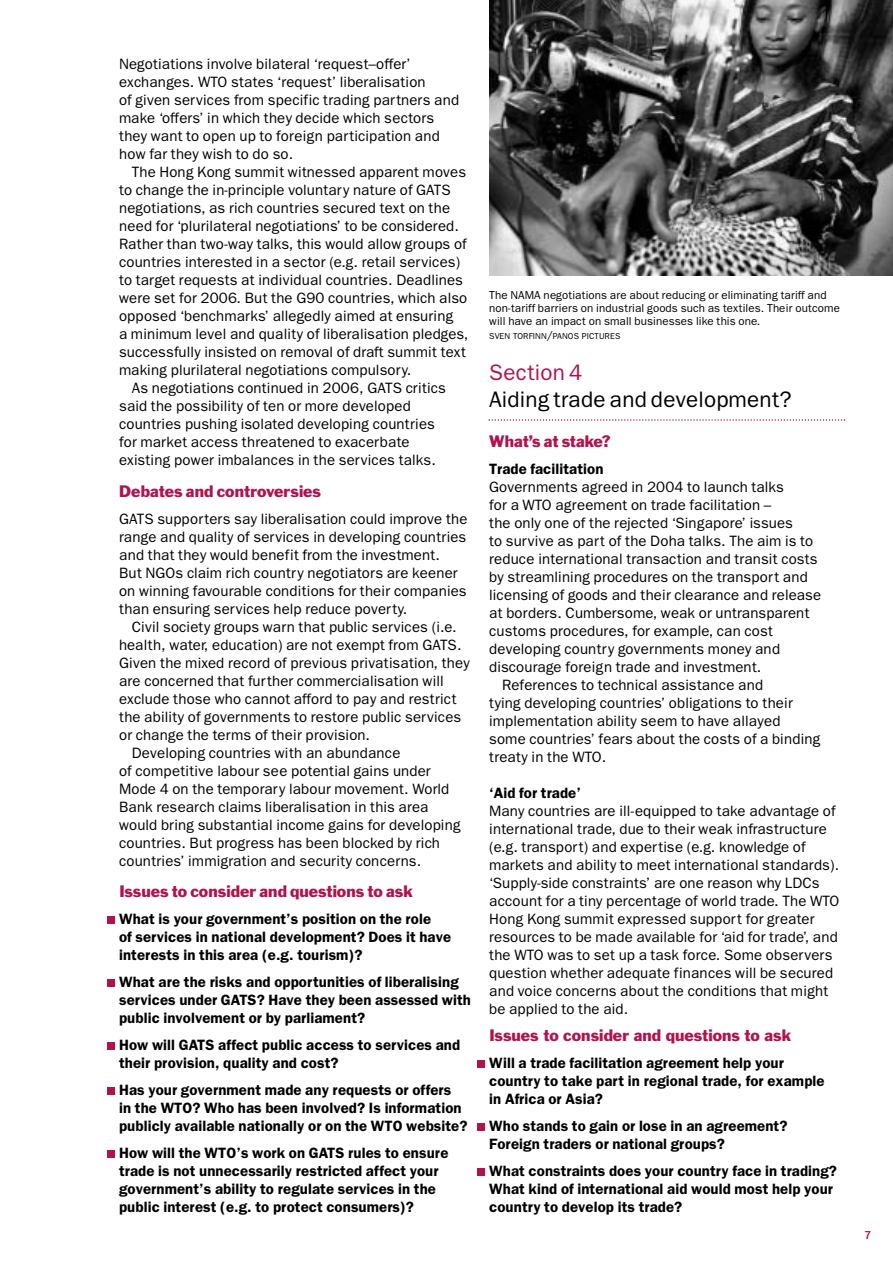
<style>
.page{position:relative;width:893px;height:1263px;background:#fff}
.page>*{position:absolute;margin:0;border:0;box-sizing:border-box;transform-origin:0 0}
.t1{font:22.5px "Franklin Gothic";letter-spacing:.01em;color:#000}
.t2{font:22.5px "Franklin Gothic";letter-spacing:.01em;color:#b2124e}
.t3{font:15.3px "Franklin Gothic";color:#b2124e}
.t4{font:15px/18px "Franklin Gothic";letter-spacing:.01em;color:#000}
.t5{font:600 15px/18px "Franklin Gothic";letter-spacing:.005em;color:#000}
.t6{font:11.55px/13.5px "Franklin Gothic";letter-spacing:.01em;color:#000}
.t7{font:11.25px "Franklin Gothic";color:#b2124e}
.t8{font:8.7px "Franklin Gothic";letter-spacing:.01em;color:#000}
.s1{font-size:11.55px}
</style>
<div class="page">
<div style="left:107px;top:1150px;width:7px;height:8px;background:#b2124e"></div>
<div style="left:107px;top:1088px;width:7px;height:7px;background:#b2124e"></div>
<div style="left:107px;top:1042px;width:7px;height:8px;background:#b2124e"></div>
<div style="left:107px;top:980px;width:7px;height:7px;background:#b2124e"></div>
<div style="left:107px;top:916px;width:7px;height:8px;background:#b2124e"></div>
<div style="left:477px;top:1168px;width:7px;height:8px;background:#b2124e"></div>
<div style="left:477px;top:1124px;width:7px;height:7px;background:#b2124e"></div>
<div style="left:477px;top:1060px;width:7px;height:8px;background:#b2124e"></div>
<svg style="left:488px;top:419px;width:357px;height:2px"></svg>
<img style="left:489px;top:0;width:403px;height:276px">
<p class="t4" style="left:119px;top:56px;width:341px">Negotiations involve bilateral ‘request–offer’ exchanges. WTO states ‘request’ liberalisation<br>of given services from specific trading partners and make ‘offers’ in which they decide which sectors they want to open up to foreign participation and how far they wish to do so.</p>
<p class="t4" style="left:119px;top:164px;width:351px;text-indent:13px">The Hong Kong summit witnessed apparent moves to change the in-principle voluntary nature of GATS negotiations, as rich countries secured text on the need for ‘plurilateral negotiations’ to be considered.<br>Rather than two-way talks, this would allow groups of countries interested in a sector (e.g. retail services) to target requests at individual countries. Deadlines were set for 2006. But the G90 countries, which also opposed ‘benchmarks’ allegedly aimed at ensuring<br>a minimum level and quality of liberalisation pledges, successfully insisted on removal of draft summit text making plurilateral negotiations compulsory.</p>
<p class="t4" style="left:119px;top:380px;width:328px;text-indent:13px">As negotiations continued in 2006, GATS critics said the possibility of ten or more developed countries pushing isolated developing countries for market access threatened to exacerbate existing power imbalances in the services talks.</p>
<p class="t3" style="left:119px;top:485px;width:203px">Debates and controversies</p>
<p class="t4" style="left:119px;top:511px;width:350px">GATS supporters say liberalisation could improve the range and quality of services in developing countries and that they would benefit from the investment.<br>But NGOs claim rich country negotiators are keener on winning favourable conditions for their companies than ensuring services help reduce poverty.</p>
<p class="t4" style="left:132px;top:619px;width:326px">Civil society groups warn that public services (i.e.</p>
<p class="t4" style="left:119px;top:637px;width:344px">health, water, education) are not exempt from GATS.</p>
<p class="t4" style="left:119px;top:655px;width:352px">Given the mixed record of previous privatisation, they</p>
<p class="t4" style="left:119px;top:673px;width:326px">are concerned that further commercialisation will</p>
<p class="t4" style="left:119px;top:691px;width:339px">exclude those who cannot afford to pay and restrict</p>
<p class="t4" style="left:119px;top:709px;width:343px">the ability of governments to restore public services</p>
<p class="t4" style="left:119px;top:727px;width:252px">or change the terms of their provision.</p>
<p class="t4" style="left:132px;top:745px;width:270px">Developing countries with an abundance</p>
<p class="t4" style="left:119px;top:763px;width:313px">of competitive labour see potential gains under</p>
<p class="t4" style="left:119px;top:781px;width:332px">Mode 4 on the temporary labour movement. World</p>
<p class="t4" style="left:119px;top:799px;width:311px">Bank research claims liberalisation in this area</p>
<p class="t4" style="left:119px;top:817px;width:343px">would bring substantial income gains for developing</p>
<p class="t4" style="left:119px;top:835px;width:322px">countries. But progress has been blocked by rich</p>
<p class="t4" style="left:119px;top:853px;width:303px">countries’ immigration and security concerns.</p>
<p class="t3" style="left:119px;top:885px;width:295px">Issues to consider and questions to ask</p>
<p class="t5" style="left:119px;top:911px;width:333px">What is your government’s position on the role<br>of services in national development? Does it have interests in this area (e.g. tourism)?</p>
<p class="t5" style="left:119px;top:974px;width:353px">What are the risks and opportunities of liberalising services under GATS? Have they been assessed with public involvement or by parliament?</p>
<p class="t5" style="left:119px;top:1037px;width:342px">How will GATS affect public access to services and their provision, quality and cost?</p>
<p class="t5" style="left:119px;top:1082px;width:350px">Has your government made any requests or offers<br>in the WTO? Who has been involved? Is information publicly available nationally or on the WTO website?</p>
<p class="t5" style="left:119px;top:1145px;width:331px">How will the WTO’s work on GATS rules to ensure trade is not unnecessarily restricted affect your government’s ability to regulate services in the public interest (e.g. to protect consumers)?</p>
<p class="t6" style="left:489px;top:289px;width:352px">The NAMA negotiations are about reducing or eliminating tariff and non-tariff barriers on industrial goods such as textiles. Their outcome will have an impact on small businesses like this one.</p>
<p class="t8" style="left:489px;top:333px;width:133px">SVEN TORFINN<span class="s1">/</span>PANOS PICTURES</p>
<h1 class="t2" style="left:489px;top:364px;width:95px">Section 4</h1>
<h1 class="t1" style="left:489px;top:391px;width:304px">Aiding trade and development?</h1>
<p class="t3" style="left:489px;top:435px;width:123px">What’s at stake?</p>
<p class="t5" style="left:489px;top:461px;width:116px">Trade facilitation</p>
<p class="t4" style="left:489px;top:479px;width:296px">Governments agreed in 2004 to launch talks</p>
<p class="t4" style="left:489px;top:497px;width:283px">for a WTO agreement on trade facilitation –</p>
<p class="t4" style="left:489px;top:515px;width:305px">the only one of the rejected ‘Singapore’ issues</p>
<p class="t4" style="left:489px;top:533px;width:325px">to survive as part of the Doha talks. The aim is to</p>
<p class="t4" style="left:489px;top:551px;width:330px">reduce international transaction and transit costs</p>
<p class="t4" style="left:489px;top:569px;width:320px">by streamlining procedures on the transport and</p>
<p class="t4" style="left:489px;top:587px;width:333px">licensing of goods and their clearance and release</p>
<p class="t4" style="left:489px;top:605px;width:322px">at borders. Cumbersome, weak or untransparent</p>
<p class="t4" style="left:489px;top:623px;width:285px">customs procedures, for example, can cost</p>
<p class="t4" style="left:489px;top:641px;width:292px">developing country governments money and</p>
<p class="t4" style="left:489px;top:659px;width:274px">discourage foreign trade and investment.</p>
<p class="t4" style="left:502px;top:677px;width:263px">References to technical assistance and</p>
<p class="t4" style="left:489px;top:695px;width:305px">tying developing countries’ obligations to their</p>
<p class="t4" style="left:489px;top:713px;width:293px">implementation ability seem to have allayed</p>
<p class="t4" style="left:489px;top:731px;width:333px">some countries’ fears about the costs of a binding</p>
<p class="t4" style="left:489px;top:749px;width:118px">treaty in the WTO.</p>
<p class="t5" style="left:489px;top:785px;width:93px">‘Aid for trade’</p>
<p class="t4" style="left:489px;top:803px;width:352px">Many countries are ill-equipped to take advantage of international trade, due to their weak infrastructure (e.g. transport) and expertise (e.g. knowledge of markets and ability to meet international standards). ‘Supply-side constraints’ are one reason why LDCs account for a tiny percentage of world trade. The WTO Hong Kong summit expressed support for greater resources to be made available for ‘aid for trade’, and the WTO was to set up a task force. Some observers question whether adequate finances will be secured and voice concerns about the conditions that might be applied to the aid.</p>
<p class="t3" style="left:489px;top:1029px;width:303px">Issues to consider and questions to ask</p>
<p class="t5" style="left:489px;top:1055px;width:337px">Will a trade facilitation agreement help your country to take part in regional trade, for example in Africa or Asia?</p>
<p class="t5" style="left:489px;top:1118px;width:300px">Who stands to gain or lose in an agreement?<br>Foreign traders or national groups?</p>
<p class="t5" style="left:489px;top:1163px;width:349px">What constraints does your country face in trading?<br>What kind of international aid would most help your country to develop its trade?</p>
<p class="t7" style="left:864px;top:1231px;width:8px">7</p>
</div>
